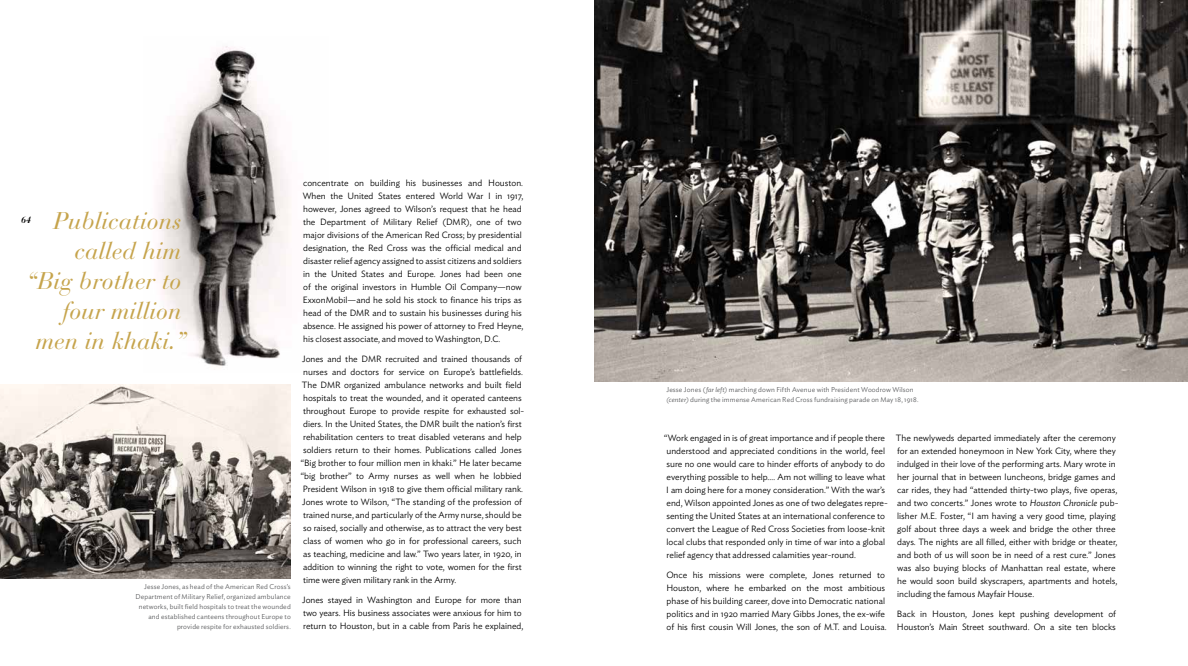
<style>
.page{position:relative;width:1188px;height:666px;background:#fff}
.page>*{position:absolute;margin:0;border:0;box-sizing:border-box;transform-origin:0 0}
.t1{font:italic 24px/30px "Bauer Bodoni";color:#c6a44c;text-align:right}
.t2{font:300 9px/13px "Ideal Sans";color:#000}
.t3{font:italic 700 9px "Bauer Bodoni";color:#000}
.t4{font:300 7px/10px "Ideal Sans";letter-spacing:.02em;color:#58595b;text-align:right}
.s1{font-style:italic}
</style>
<div class="page">
<img style="left:158px;top:46px;width:132px;height:320px">
<img style="left:0;top:384px;width:291px;height:194px">
<img style="left:594px;top:0;width:594px;height:381px">
<h1 class="t1" style="left:27px;top:206px;width:161px">Publications called him<br>“Big brother to four million men in khaki.”</h1>
<p class="t3" style="left:21px;top:215px;width:12px">64</p>
<p class="t4" style="left:135px;top:581px;width:157px">Jesse Jones, as head of the American Red Cross’s Department of Military Relief, organized ambulance networks, built field hospitals to treat the wounded and established canteens throughout Europe to provide respite for exhausted soldiers.</p>
<p class="t2" style="left:303px;top:176px;width:222px">concentrate on building his businesses and Houston.<br>When the United States entered World War I in 1917, however, Jones agreed to Wilson’s request that he head the Department of Military Relief (DMR), one of two major divisions of the American Red Cross; by presidential designation, the Red Cross was the official medical and disaster relief agency assigned to assist citizens and soldiers in the United States and Europe. Jones had been one of the original investors in Humble Oil Company—now ExxonMobil—and he sold his stock to finance his trips as head of the DMR and to sustain his businesses during his absence. He assigned his power of attorney to Fred Heyne, his closest associate, and moved to Washington, D.C.</p>
<p class="t2" style="left:301px;top:352px;width:225px">Jones and the DMR recruited and trained thousands of nurses and doctors for service on Europe’s battlefields.<br>The DMR organized ambulance networks and built field hospitals to treat the wounded, and it operated canteens throughout Europe to provide respite for exhausted sol&shy;diers. In the United States, the DMR built the nation’s first rehabilitation centers to treat disabled veterans and help soldiers return to their homes. Publications called Jones “Big brother to four million men in khaki.” He later became “big brother” to Army nurses as well when he lobbied President Wilson in 1918 to give them official military rank.<br>Jones wrote to Wilson, “The standing of the profession of trained nurse, and particularly of the Army nurse, should be so raised, socially and otherwise, as to attract the very best class of women who go in for professional careers, such as teaching, medicine and law.” Two years later, in 1920, in addition to winning the right to vote, women for the first time were given military rank in the Army.</p>
<p class="t2" style="left:302px;top:592px;width:223px">Jones stayed in Washington and Europe for more than two years. His business associates were anxious for him to return to Houston, but in a cable from Paris he explained,</p>
<p class="t4" style="left:666px;top:384px;width:254px;text-align:left">Jesse Jones (<span class="s1">far left)</span> marching down Fifth Avenue with President Woodrow Wilson <span class="s1">(center)</span> during the immense American Red Cross fundraising parade on May 18, 1918.</p>
<p class="t2" style="left:664px;top:430px;width:225px">“Work engaged in is of great importance and if people there understood and appreciated conditions in the world, feel sure no one would care to hinder efforts of anybody to do everything possible to help.… Am not willing to leave what I am doing here for a money consideration.” With the war’s end, Wilson appointed Jones as one of two delegates repre&shy;senting the United States at an international conference to convert the League of Red Cross Societies from loose-knit local clubs that responded only in time of war into a global relief agency that addressed calamities year-round.</p>
<p class="t2" style="left:666px;top:567px;width:222px">Once his missions were complete, Jones returned to Houston, where he embarked on the most ambitious phase of his building career, dove into Democratic national politics and in 1920 married Mary Gibbs Jones, the ex-wife of his first cousin Will Jones, the son of M.T. and Louisa.</p>
<p class="t2" style="left:896px;top:430px;width:224px">The newlyweds departed immediately after the ceremony for an extended honeymoon in New York City, where they indulged in their love of the performing arts. Mary wrote in her journal that in between luncheons, bridge games and car rides, they had “attended thirty-two plays, five operas, and two concerts.” Jones wrote to <span class="s1">Houston Chronicle</span> pub&shy;lisher M.E. Foster, “I am having a very good time, playing golf about three days a week and bridge the other three days. The nights are all filled, either with bridge or theater, and both of us will soon be in need of a rest cure.” Jones was also buying blocks of Manhattan real estate, where he would soon build skyscrapers, apartments and hotels, including the famous Mayfair House.</p>
<p class="t2" style="left:897px;top:606px;width:221px">Back in Houston, Jones kept pushing development of<br>Houston’s Main Street southward. On a site ten blocks</p>
</div>
